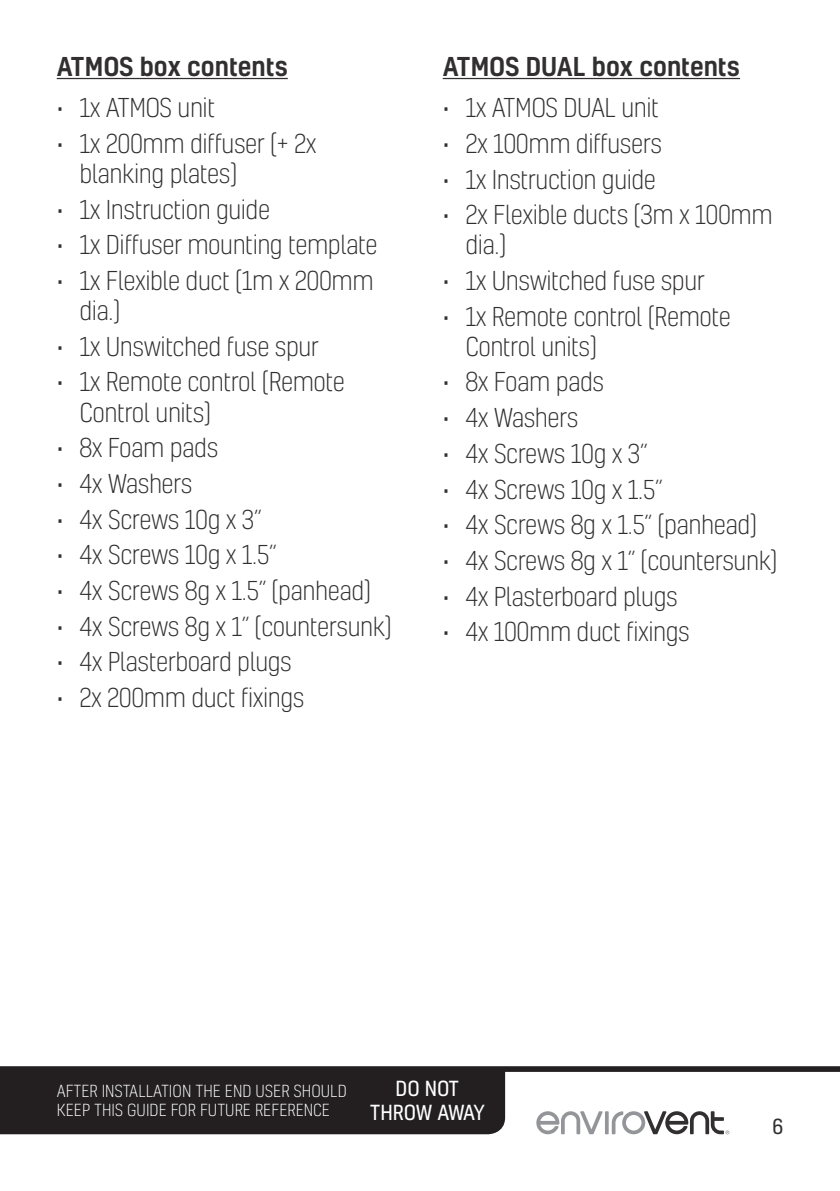
<style>
.page{position:relative;width:840px;height:1191px;background:#fff}
.page>*{position:absolute;margin:0;border:0;box-sizing:border-box;transform-origin:0 0}
.t1{font:300 25px/30px "Kelson";letter-spacing:-.02em;color:#312f30}
.t2{font:500 25px "Kelson";color:#312f30}
.t3{font:20px/24px "Kelson";letter-spacing:-.01em;color:#fff;text-align:center}
.t4{font:20px "Kelson";color:#312f30}
.t5{font:300 16px/19.2px "Kelson";color:#fff}
</style>
<div class="page">
<svg style="left:0;top:1066px;width:839px;height:68px;fill:#231f20"></svg>
<svg style="left:536px;top:1111px;width:193px;height:23px"></svg>
<hr style="left:57px;top:78px;width:231px;height:1px;background:#312f30">
<hr style="left:442px;top:78px;width:297px;height:1px;background:#312f30">
<p class="t2" style="left:57px;top:49px;width:232px">ATMOS box contents</p>
<p class="t1" style="left:57px;top:93px;width:160px">• 1x ATMOS unit</p>
<p class="t1" style="left:79px;top:128px;width:238px;text-indent:-23px">• 1x 200mm diffuser (+ 2x blanking plates)</p>
<p class="t1" style="left:57px;top:194px;width:215px">• 1x Instruction guide</p>
<p class="t1" style="left:57px;top:230px;width:322px">• 1x Diffuser mounting template</p>
<p class="t1" style="left:79px;top:265px;width:296px;text-indent:-23px">• 1x Flexible duct (1m x 200mm dia.)</p>
<p class="t1" style="left:57px;top:331px;width:263px">• 1x Unswitched fuse spur</p>
<p class="t1" style="left:79px;top:367px;width:267px;text-indent:-23px">• 1x Remote control (Remote<br>Control units)</p>
<p class="t1" style="left:57px;top:432px;width:163px">• 8x Foam pads</p>
<p class="t1" style="left:57px;top:468px;width:137px">• 4x Washers</p>
<p class="t1" style="left:57px;top:504px;width:206px">• 4x Screws 10g x 3”</p>
<p class="t1" style="left:57px;top:539px;width:221px">• 4x Screws 10g x 1.5”</p>
<p class="t1" style="left:57px;top:575px;width:315px">• 4x Screws 8g x 1.5” (panhead)</p>
<p class="t1" style="left:57px;top:611px;width:336px">• 4x Screws 8g x 1” (countersunk)</p>
<p class="t1" style="left:57px;top:646px;width:236px">• 4x Plasterboard plugs</p>
<p class="t1" style="left:57px;top:682px;width:249px">• 2x 200mm duct fixings</p>
<p class="t2" style="left:442px;top:49px;width:299px">ATMOS DUAL box contents</p>
<p class="t1" style="left:442px;top:93px;width:218px">• 1x ATMOS DUAL unit</p>
<p class="t1" style="left:442px;top:128px;width:221px">• 2x 100mm diffusers</p>
<p class="t1" style="left:442px;top:164px;width:215px">• 1x Instruction guide</p>
<p class="t1" style="left:465px;top:200px;width:309px;text-indent:-23px">• 2x Flexible ducts (3m x 100mm dia.)</p>
<p class="t1" style="left:442px;top:265px;width:263px">• 1x Unswitched fuse spur</p>
<p class="t1" style="left:465px;top:301px;width:267px;text-indent:-23px">• 1x Remote control (Remote<br>Control units)</p>
<p class="t1" style="left:442px;top:367px;width:163px">• 8x Foam pads</p>
<p class="t1" style="left:442px;top:402px;width:137px">• 4x Washers</p>
<p class="t1" style="left:442px;top:438px;width:206px">• 4x Screws 10g x 3”</p>
<p class="t1" style="left:442px;top:474px;width:221px">• 4x Screws 10g x 1.5”</p>
<p class="t1" style="left:442px;top:509px;width:315px">• 4x Screws 8g x 1.5” (panhead)</p>
<p class="t1" style="left:442px;top:545px;width:336px">• 4x Screws 8g x 1” (countersunk)</p>
<p class="t1" style="left:442px;top:581px;width:236px">• 4x Plasterboard plugs</p>
<p class="t1" style="left:442px;top:616px;width:248px">• 4x 100mm duct fixings</p>
<p class="t5" style="left:57px;top:1081px;width:291px">AFTER INSTALLATION THE END USER SHOULD<br>KEEP THIS GUIDE FOR FUTURE REFERENCE</p>
<p class="t3" style="left:369px;top:1076px;width:117px">DO NOT<br>THROW AWAY</p>
<p class="t4" style="left:772px;top:1113px;width:12px">6</p>
</div>
